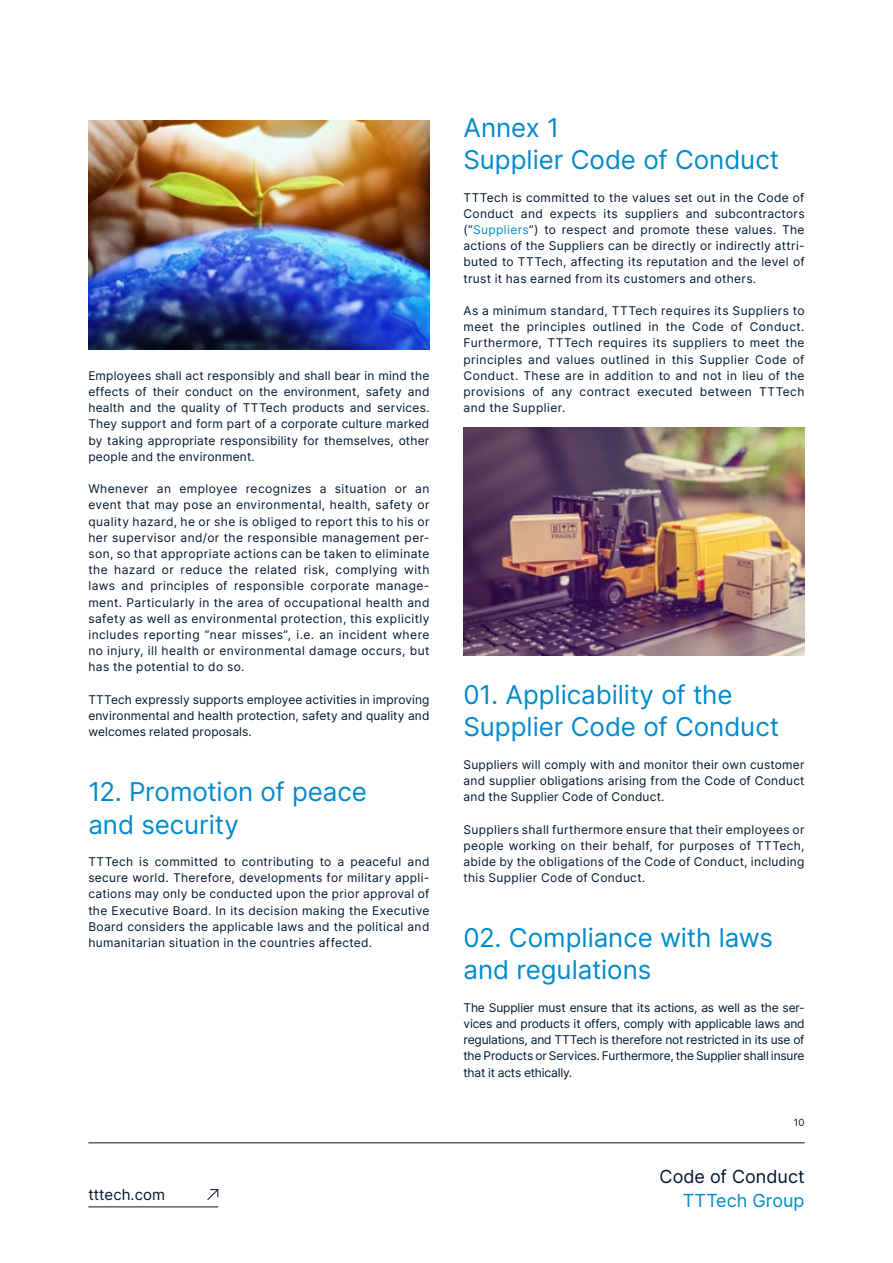
<style>
.page{position:relative;width:893px;height:1263px;background:#fff}
.page>*{position:absolute;margin:0;border:0;box-sizing:border-box;transform-origin:0 0}
.t1{font:25.95px/32.4px "Inter";letter-spacing:-.005em;color:#008acb}
.t2{font:18px "Inter";color:#001630}
.t3{font:18px "Inter";color:#008acb}
.t4{font:15px "Inter";color:#001630}
.t5{font:12px/16.2px "Inter";letter-spacing:.02em;color:#001630;text-align:justify}
.t6{font:9.75px "Inter";color:#001630}
.s1{color:#008acb}
</style>
<div class="page">
<hr style="left:88px;top:1142px;width:717px;height:1px;background:#001630">
<hr style="left:88px;top:1206px;width:130px;height:1px;background:#001630">
<svg style="left:207px;top:1189px;width:12px;height:11px"></svg>
<img style="left:463px;top:428px;width:342px;height:227px">
<img style="left:88px;top:121px;width:341px;height:229px">
<p class="t5" style="left:88px;top:367px;width:343px">Employees shall act responsibly and shall bear in mind the effects of their conduct on the environment, safety and health and the quality of TTTech products and services.<br>They support and form part of a corporate culture marked by taking appropriate responsibility for themselves, other people and the environment.</p>
<p class="t5" style="left:88px;top:480px;width:343px">Whenever an employee recognizes a situation or an event that may pose an environmental, health, safety or quality hazard, he or she is obliged to report this to his or her supervisor and/or the responsible management per&shy;son, so that appropriate actions can be taken to eliminate the hazard or reduce the related risk, complying with laws and principles of responsible corporate manage&shy;ment. Particularly in the area of occupational health and safety as well as environmental protection, this explicitly includes reporting “near misses”, i.e. an incident where no injury, ill health or environmental damage occurs, but has the potential to do so.</p>
<p class="t5" style="left:88px;top:691px;width:343px">TTTech expressly supports employee activities in improving environmental and health protection, safety and quality and welcomes related proposals.</p>
<h1 class="t1" style="left:88px;top:775px;width:280px">12. Promotion of peace and security</h1>
<p class="t5" style="left:88px;top:853px;width:343px">TTTech is committed to contributing to a peaceful and secure world. Therefore, developments for military appli&shy;cations may only be conducted upon the prior approval of the Executive Board. In its decision making the Executive Board considers the applicable laws and the political and humanitarian situation in the countries affected.</p>
<p class="t4" style="left:88px;top:1184px;width:78px">tttech.com</p>
<h1 class="t1" style="left:463px;top:111px;width:317px">Annex 1<br>Supplier Code of Conduct</h1>
<p class="t5" style="left:463px;top:189px;width:343px">TTTech is committed to the values set out in the Code of Conduct and expects its suppliers and subcontractors (“<span class="s1">Suppliers</span>”) to respect and promote these values. The actions of the Suppliers can be directly or indirectly attri&shy;buted to TTTech, affecting its reputation and the level of trust it has earned from its customers and others.</p>
<p class="t5" style="left:463px;top:302px;width:343px">As a minimum standard, TTTech requires its Suppliers to meet the principles outlined in the Code of Conduct.<br>Furthermore, TTTech requires its suppliers to meet the principles and values outlined in this Supplier Code of Conduct. These are in addition to and not in lieu of the provisions of any contract executed between TTTech and the Supplier.</p>
<h1 class="t1" style="left:463px;top:678px;width:317px">01. Applicability of the<br>Supplier Code of Conduct</h1>
<p class="t5" style="left:463px;top:756px;width:343px">Suppliers will comply with and monitor their own customer and supplier obligations arising from the Code of Conduct and the Supplier Code of Conduct.</p>
<p class="t5" style="left:463px;top:821px;width:343px">Suppliers shall furthermore ensure that their employees or people working on their behalf, for purposes of TTTech, abide by the obligations of the Code of Conduct, including this Supplier Code of Conduct.</p>
<h1 class="t1" style="left:463px;top:921px;width:311px">02. Compliance with laws and regulations</h1>
<p class="t5" style="left:463px;top:999px;width:343px">The Supplier must ensure that its actions, as well as the ser&shy;vices and products it offers, comply with applicable laws and regulations, and TTTech is therefore not restricted in its use of the Products or Services. Furthermore, the Supplier shall insure that it acts ethically.</p>
<p class="t6" style="left:794px;top:1115px;width:12px">10</p>
<h2 class="t2" style="left:660px;top:1163px;width:147px">Code of Conduct</h2>
<h2 class="t3" style="left:683px;top:1187px;width:123px">TTTech Group</h2>
</div>
